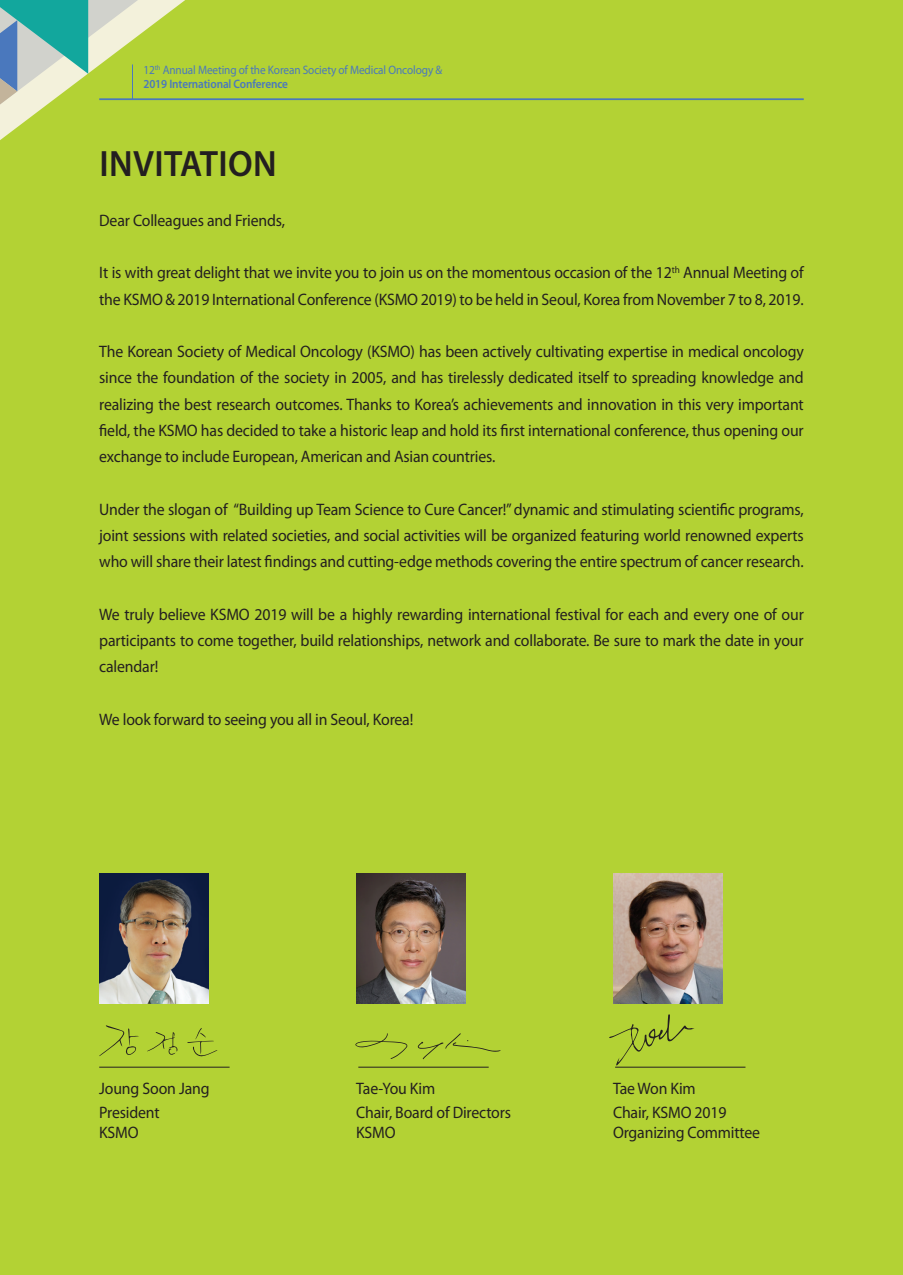
<style>
.page{position:relative;width:903px;height:1275px;background:#b3d234}
.page>*{position:absolute;margin:0;border:0;box-sizing:border-box;transform-origin:0 0}
.t1{font:600 36.75px "Myriad Pro";letter-spacing:.01em;color:#231f20;scale:.95 1}
.t2{font:16.62px/26.2px "Myriad Pro";letter-spacing:-.01em;color:#231f20;scale:.95 1}
.t3{font:12.25px/14.7px "Myriad Pro";letter-spacing:-.01em;color:#4a78bd;scale:.92 1}
.s1{font-weight:600}
</style>
<div class="page">
<hr style="left:99px;top:98px;width:705px;height:2px;background:#4a78bd">
<svg style="left:0;top:0;width:185px;height:140px"></svg>
<img style="left:356px;top:873px;width:110px;height:130px">
<hr style="left:358px;top:1067px;width:131px;height:1px;background:#231f20">
<svg style="left:355px;top:1033px;width:146px;height:26px"></svg>
<img style="left:613px;top:873px;width:109px;height:130px">
<hr style="left:615px;top:1067px;width:130px;height:1px;background:#231f20">
<svg style="left:609px;top:1014px;width:85px;height:51px"></svg>
<img style="left:99px;top:873px;width:110px;height:130px">
<hr style="left:99px;top:1067px;width:131px;height:1px;background:#231f20">
<svg style="left:99px;top:1025px;width:40px;height:31px"></svg>
<svg style="left:147px;top:1032px;width:31px;height:23px"></svg>
<svg style="left:187px;top:1028px;width:30px;height:29px"></svg>
<p class="t3" style="left:143px;top:62px;width:326px">12<sup>th</sup> Annual Meeting of the Korean Society of Medical Oncology &amp;<br><span class="s1">2019 International Conference</span></p>
<h1 class="t1" style="left:100px;top:141px;width:188px">INVITATION</h1>
<p class="t2" style="left:99px;top:207px;width:197px">Dear Colleagues and Friends,</p>
<p class="t2" style="left:99px;top:259px;width:743px">It is with great delight that we invite you to join us on the momentous occasion of the 12<sup>th</sup> Annual Meeting of the KSMO &amp; 2019 International Conference (KSMO 2019) to be held in Seoul, Korea from November 7 to 8, 2019.</p>
<p class="t2" style="left:99px;top:338px;width:743px;text-align:justify">The Korean Society of Medical Oncology (KSMO) has been actively cultivating expertise in medical oncology since the foundation of the society in 2005, and has tirelessly dedicated itself to spreading knowledge and realizing the best research outcomes. Thanks to Korea’s achievements and innovation in this very important field, the KSMO has decided to take a historic leap and hold its first international conference, thus opening our exchange to include European, American and Asian countries.</p>
<p class="t2" style="left:99px;top:496px;width:743px;text-align:justify">Under the slogan of “Building up Team Science to Cure Cancer!” dynamic and stimulating scientific programs, joint sessions with related societies, and social activities will be organized featuring world renowned experts who will share their latest findings and cutting-edge methods covering the entire spectrum of cancer research.</p>
<p class="t2" style="left:99px;top:601px;width:743px;text-align:justify">We truly believe KSMO 2019 will be a highly rewarding international festival for each and every one of our participants to come together, build relationships, network and collaborate. Be sure to mark the date in your calendar!</p>
<p class="t2" style="left:99px;top:706px;width:332px">We look forward to seeing you all in Seoul, Korea!</p>
<p class="t2" style="left:99px;top:1076px;width:118px;line-height:24.5px">Joung Soon Jang<br>President</p>
<p class="t2" style="left:99px;top:1119px;width:43px">KSMO</p>
<p class="t2" style="left:356px;top:1076px;width:164px;line-height:24.5px">Tae-You Kim<br>Chair, Board of Directors</p>
<p class="t2" style="left:356px;top:1119px;width:43px">KSMO</p>
<p class="t2" style="left:613px;top:1076px;width:121px;line-height:24.5px">Tae Won Kim<br>Chair, KSMO 2019</p>
<p class="t2" style="left:613px;top:1119px;width:156px">Organizing Committee</p>
</div>
